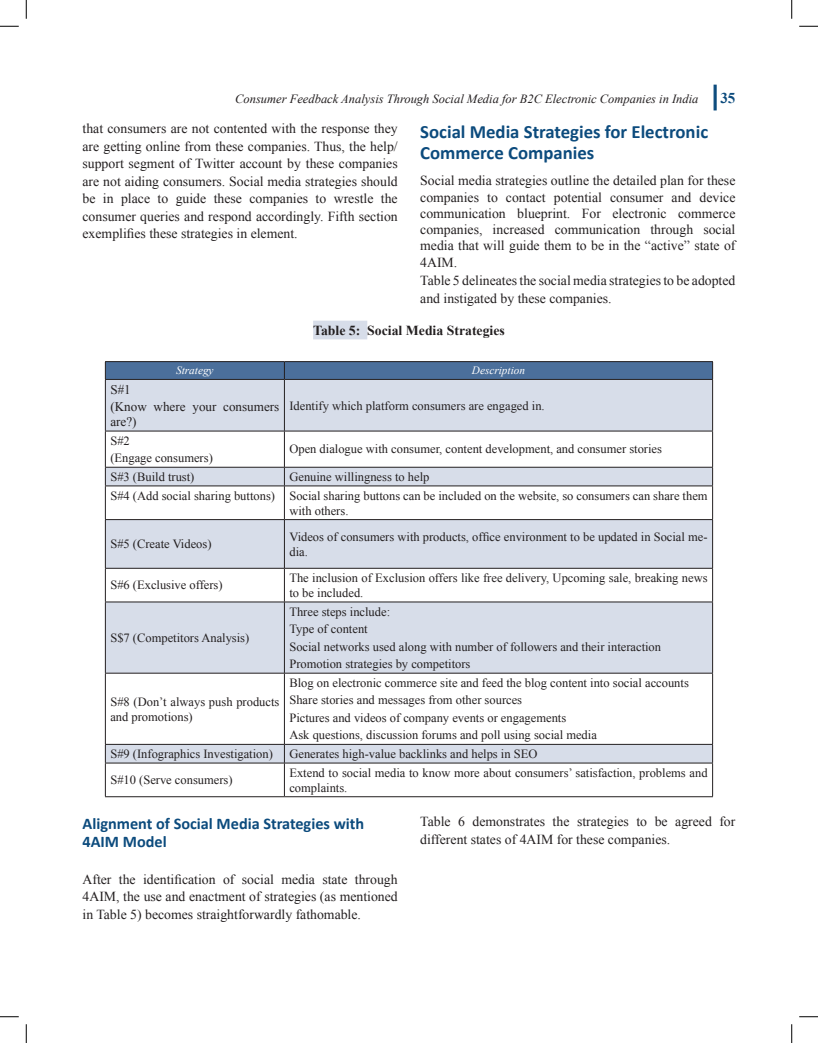
<style>
.page{position:relative;width:818px;height:1043px;background:#fff}
.page>*{position:absolute;margin:0;border:0;box-sizing:border-box;transform-origin:0 0}
.heading_1{font:700 18.75px/21.2px "Calibri";color:#0c4b7d}
.heading_2{font:700 16.25px/18.8px "Calibri";color:#0c4b7d}
.t1{font:700 15px "Times New Roman";color:#0c4b7d}
.body_text{font:13.75px/17.5px "Times New Roman";color:#231f20;text-align:justify}
.table_head{font:700 13.75px "Times New Roman";color:#231f20}
.tabletext{font:13.12px/15px "Times New Roman";color:#231f20}
.tabletext-2{font:12.5px/15px "Times New Roman";color:#231f20}
.t2{font:italic 12.5px "Times New Roman";color:#231f20}
.tablesubhead{font:italic 11.25px "Times New Roman";color:#fff}
</style>
<div class="page">
<div style="left:713px;top:85px;width:3px;height:25px;background:#0c4b7d;border:1px solid #0c4b7d"></div>
<div style="left:313px;top:321px;width:54px;height:18px;background:#d7dde9"></div>
<svg style="left:106px;top:380px;width:606px;height:382px;fill:#d7dde9"></svg>
<svg style="left:105px;top:361px;width:608px;height:18px;background:#496a93"></svg>
<hr style="left:105px;top:379px;width:179px;height:1px;background:#231f20">
<hr style="left:105px;top:380px;width:1px;height:51px;background:#231f20">
<hr style="left:284px;top:379px;width:429px;height:1px;background:#231f20">
<hr style="left:284px;top:380px;width:1px;height:51px;background:#231f20">
<hr style="left:712px;top:380px;width:1px;height:51px;background:#231f20">
<hr style="left:105px;top:431px;width:179px;height:1px;background:#231f20">
<hr style="left:105px;top:431px;width:1px;height:36px;background:#231f20">
<hr style="left:284px;top:431px;width:429px;height:1px;background:#231f20">
<hr style="left:284px;top:431px;width:1px;height:36px;background:#231f20">
<hr style="left:712px;top:431px;width:1px;height:36px;background:#231f20">
<hr style="left:105px;top:467px;width:179px;height:1px;background:#231f20">
<svg style="left:105px;top:467px;width:1px;height:18px"></svg>
<hr style="left:284px;top:467px;width:429px;height:1px;background:#231f20">
<svg style="left:284px;top:467px;width:1px;height:18px"></svg>
<svg style="left:712px;top:467px;width:1px;height:18px"></svg>
<hr style="left:105px;top:485px;width:179px;height:1px;background:#231f20">
<hr style="left:105px;top:486px;width:1px;height:33px;background:#231f20">
<hr style="left:284px;top:485px;width:429px;height:1px;background:#231f20">
<hr style="left:284px;top:486px;width:1px;height:33px;background:#231f20">
<hr style="left:712px;top:486px;width:1px;height:33px;background:#231f20">
<hr style="left:105px;top:519px;width:179px;height:1px;background:#231f20">
<hr style="left:105px;top:520px;width:1px;height:48px;background:#231f20">
<hr style="left:284px;top:519px;width:429px;height:1px;background:#231f20">
<hr style="left:284px;top:520px;width:1px;height:48px;background:#231f20">
<hr style="left:712px;top:520px;width:1px;height:48px;background:#231f20">
<hr style="left:105px;top:568px;width:179px;height:1px;background:#231f20">
<hr style="left:105px;top:568px;width:1px;height:33px;background:#231f20">
<hr style="left:284px;top:568px;width:429px;height:1px;background:#231f20">
<hr style="left:284px;top:568px;width:1px;height:33px;background:#231f20">
<hr style="left:712px;top:568px;width:1px;height:33px;background:#231f20">
<hr style="left:105px;top:601px;width:179px;height:1px;background:#231f20">
<hr style="left:105px;top:602px;width:1px;height:71px;background:#231f20">
<hr style="left:284px;top:601px;width:429px;height:1px;background:#231f20">
<hr style="left:284px;top:602px;width:1px;height:71px;background:#231f20">
<hr style="left:712px;top:602px;width:1px;height:71px;background:#231f20">
<hr style="left:105px;top:673px;width:179px;height:1px;background:#231f20">
<hr style="left:105px;top:673px;width:1px;height:71px;background:#231f20">
<hr style="left:284px;top:673px;width:429px;height:1px;background:#231f20">
<hr style="left:284px;top:673px;width:1px;height:71px;background:#231f20">
<hr style="left:712px;top:673px;width:1px;height:71px;background:#231f20">
<hr style="left:105px;top:744px;width:179px;height:1px;background:#231f20">
<svg style="left:105px;top:744px;width:1px;height:18px"></svg>
<hr style="left:284px;top:744px;width:429px;height:1px;background:#231f20">
<svg style="left:284px;top:744px;width:1px;height:18px"></svg>
<svg style="left:712px;top:744px;width:1px;height:18px"></svg>
<hr style="left:105px;top:762px;width:179px;height:1px;background:#231f20">
<hr style="left:105px;top:763px;width:1px;height:33px;background:#231f20">
<hr style="left:284px;top:762px;width:429px;height:1px;background:#231f20">
<hr style="left:284px;top:763px;width:1px;height:33px;background:#231f20">
<hr style="left:712px;top:763px;width:1px;height:33px;background:#231f20">
<hr style="left:105px;top:796px;width:179px;height:1px;background:#231f20">
<hr style="left:284px;top:796px;width:429px;height:1px;background:#231f20">
<svg style="left:0;top:25px;width:19px;height:2px"></svg>
<svg style="left:799px;top:25px;width:19px;height:2px"></svg>
<svg style="left:0;top:1016px;width:19px;height:1px"></svg>
<svg style="left:799px;top:1016px;width:19px;height:1px"></svg>
<svg style="left:25px;top:0;width:2px;height:19px"></svg>
<svg style="left:25px;top:1024px;width:2px;height:18px"></svg>
<svg style="left:791px;top:0;width:1px;height:19px"></svg>
<svg style="left:791px;top:1024px;width:1px;height:18px"></svg>
<p class="t2" style="left:235px;top:90px;width:465px">Consumer Feedback Analysis Through Social Media for B2C Electronic Companies in India</p>
<p class="t1" style="left:720px;top:87px;width:16px">35</p>
<p class="body_text" style="left:82px;top:120px;width:317px">that consumers are not contented with the response they are getting online from these companies. Thus, the help/ support segment of Twitter account by these companies are not aiding consumers. Social media strategies should be in place to guide these companies to wrestle the consumer queries and respond accordingly. Fifth section exemplifies these strategies in element.</p>
<p class="heading_1" style="left:420px;top:121px;width:289px">Social Media Strategies for Electronic<br>Commerce Companies</p>
<p class="body_text" style="left:420px;top:172px;width:317px;line-height:16.2px">Social media strategies outline the detailed plan for these companies to contact potential consumer and device communication blueprint. For electronic commerce companies, increased communication through social media that will guide them to be in the “active” state of 4AIM.</p>
<p class="body_text" style="left:420px;top:272px;width:317px">Table 5 delineates the social media strategies to be adopted and instigated by these companies.</p>
<p class="table_head" style="left:313px;top:321px;width:193px">Table 5: Social Media Strategies</p>
<p class="tablesubhead" style="left:176px;top:363px;width:39px">Strategy</p>
<p class="tablesubhead" style="left:472px;top:363px;width:55px">Description</p>
<p class="tabletext" style="left:110px;top:381px;width:22px">S#1</p>
<p class="tabletext" style="left:110px;top:399px;width:170px">(Know where your consumers are?)</p>
<p class="tabletext-2" style="left:289px;top:398px;width:257px">Identify which platform consumers are engaged in.</p>
<p class="tabletext-2" style="left:110px;top:433px;width:21px">S#2</p>
<p class="tabletext-2" style="left:110px;top:450px;width:104px">(Engage consumers)</p>
<p class="tabletext-2" style="left:289px;top:441px;width:374px">Open dialogue with consumer, content development, and consumer stories</p>
<p class="tabletext-2" style="left:110px;top:469px;width:86px">S#3 (Build trust)</p>
<p class="tabletext-2" style="left:289px;top:469px;width:141px">Genuine willingness to help</p>
<p class="tabletext-2" style="left:110px;top:487px;width:166px">S#4 (Add social sharing buttons)</p>
<p class="tabletext-2" style="left:289px;top:487px;width:419px">Social sharing buttons can be included on the website, so consumers can share them with others.</p>
<p class="tabletext-2" style="left:110px;top:536px;width:103px">S#5 (Create Videos)</p>
<p class="tabletext-2" style="left:289px;top:529px;width:419px">Videos of consumers with products, office environment to be updated in Social me&shy;dia.</p>
<p class="tabletext-2" style="left:110px;top:577px;width:114px">S#6 (Exclusive offers)</p>
<p class="tabletext-2" style="left:289px;top:570px;width:419px">The inclusion of Exclusion offers like free delivery, Upcoming sale, breaking news to be included.</p>
<p class="tabletext-2" style="left:110px;top:630px;width:140px">S$7 (Competitors Analysis)</p>
<p class="tabletext-2" style="left:289px;top:603px;width:102px">Three steps include:</p>
<p class="tabletext-2" style="left:289px;top:621px;width:80px">Type of content</p>
<p class="tabletext-2" style="left:289px;top:638px;width:373px">Social networks used along with number of followers and their interaction</p>
<p class="tabletext-2" style="left:289px;top:656px;width:182px">Promotion strategies by competitors</p>
<p class="tabletext-2" style="left:110px;top:693px;width:170px">S#8 (Don’t always push products and promotions)</p>
<p class="tabletext-2" style="left:289px;top:675px;width:401px">Blog on electronic commerce site and feed the blog content into social accounts</p>
<p class="tabletext-2" style="left:289px;top:692px;width:234px">Share stories and messages from other sources</p>
<p class="tabletext-2" style="left:289px;top:710px;width:278px">Pictures and videos of company events or engagements</p>
<p class="tabletext-2" style="left:289px;top:727px;width:309px">Ask questions, discussion forums and poll using social media</p>
<p class="tabletext-2" style="left:110px;top:746px;width:164px">S#9 (Infographics Investigation)</p>
<p class="tabletext-2" style="left:289px;top:746px;width:249px">Generates high-value backlinks and helps in SEO</p>
<p class="tabletext-2" style="left:110px;top:772px;width:124px">S#10 (Serve consumers)</p>
<p class="tabletext-2" style="left:289px;top:764px;width:419px">Extend to social media to know more about consumers’ satisfaction, problems and complaints.</p>
<p class="heading_2" style="left:82px;top:813px;width:283px">Alignment of Social Media Strategies with<br>4AIM Model</p>
<p class="body_text" style="left:82px;top:870px;width:317px">After the identification of social media state through 4AIM, the use and enactment of strategies (as mentioned in Table 5) becomes straightforwardly fathomable.</p>
<p class="body_text" style="left:420px;top:812px;width:317px">Table 6 demonstrates the strategies to be agreed for different states of 4AIM for these companies.</p>
</div>
